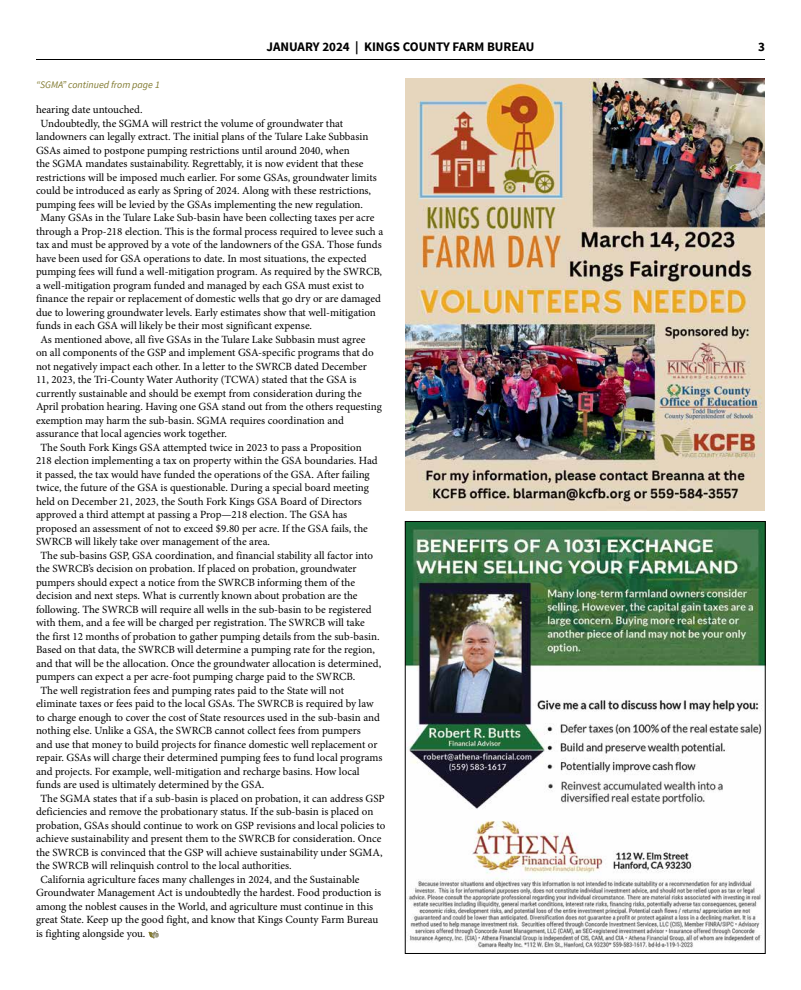
<style>
.page{position:relative;width:801px;height:990px;background:#fff}
.page>*{position:absolute;margin:0;border:0;box-sizing:border-box;transform-origin:0 0}
.t1{font:700 13px "Source Sans Pro";color:#000}
.t2{font:11px "Minion Pro";color:#000}
.t3{font:italic 10px "Source Sans Pro";color:#817a30}
</style>
<div class="page">
<hr style="left:36px;top:59px;width:729px;height:1px;background:#000">
<img style="left:407px;top:523px;width:357px;height:426px">
<div style="left:405px;top:521px;width:361px;height:433px;border:1px solid #000"></div>
<img style="left:405px;top:78px;width:360px;height:432px">
<svg style="left:148px;top:930px;width:11px;height:9px"></svg>
<p class="t1" style="left:266px;top:38px;width:270px">JANUARY 2024 | KINGS COUNTY FARM BUREAU</p>
<p class="t1" style="left:758px;top:38px;width:8px">3</p>
<p class="t3" style="left:36px;top:78px;width:125px">“SGMA” continued from page 1</p>
<p class="t2" style="left:36px;top:103px;width:108px">hearing date untouched.</p>
<p class="t2" style="left:40px;top:116px;width:304px">Undoubtedly, the SGMA will restrict the volume of groundwater that</p>
<p class="t2" style="left:36px;top:130px;width:334px">landowners can legally extract. The initial plans of the Tulare Lake Subbasin</p>
<p class="t2" style="left:36px;top:143px;width:315px">GSAs aimed to postpone pumping restrictions until around 2040, when</p>
<p class="t2" style="left:36px;top:157px;width:329px">the SGMA mandates sustainability. Regrettably, it is now evident that these</p>
<p class="t2" style="left:36px;top:170px;width:342px">restrictions will be imposed much earlier. For some GSAs, groundwater limits</p>
<p class="t2" style="left:36px;top:183px;width:337px">could be introduced as early as Spring of 2024. Along with these restrictions,</p>
<p class="t2" style="left:36px;top:197px;width:329px">pumping fees will be levied by the GSAs implementing the new regulation.</p>
<p class="t2" style="left:40px;top:210px;width:335px">Many GSAs in the Tulare Lake Sub-basin have been collecting taxes per acre</p>
<p class="t2" style="left:36px;top:224px;width:349px">through a Prop-218 election. This is the formal process required to levee such a</p>
<p class="t2" style="left:36px;top:237px;width:347px">tax and must be approved by a vote of the landowners of the GSA. Those funds</p>
<p class="t2" style="left:36px;top:251px;width:332px">have been used for GSA operations to date. In most situations, the expected</p>
<p class="t2" style="left:36px;top:264px;width:348px">pumping fees will fund a well-mitigation program. As required by the SWRCB,</p>
<p class="t2" style="left:36px;top:278px;width:330px">a well-mitigation program funded and managed by each GSA must exist to</p>
<p class="t2" style="left:36px;top:291px;width:346px">finance the repair or replacement of domestic wells that go dry or are damaged</p>
<p class="t2" style="left:36px;top:305px;width:341px">due to lowering groundwater levels. Early estimates show that well-mitigation</p>
<p class="t2" style="left:36px;top:318px;width:278px">funds in each GSA will likely be their most significant expense.</p>
<p class="t2" style="left:40px;top:332px;width:326px">As mentioned above, all five GSAs in the Tulare Lake Subbasin must agree</p>
<p class="t2" style="left:36px;top:345px;width:339px">on all components of the GSP and implement GSA-specific programs that do</p>
<p class="t2" style="left:36px;top:359px;width:332px">not negatively impact each other. In a letter to the SWRCB dated December</p>
<p class="t2" style="left:36px;top:372px;width:322px">11, 2023, the Tri-County Water Authority (TCWA) stated that the GSA is</p>
<p class="t2" style="left:36px;top:386px;width:327px">currently sustainable and should be exempt from consideration during the</p>
<p class="t2" style="left:36px;top:399px;width:347px">April probation hearing. Having one GSA stand out from the others requesting</p>
<p class="t2" style="left:36px;top:413px;width:309px">exemption may harm the sub-basin. SGMA requires coordination and</p>
<p class="t2" style="left:36px;top:426px;width:192px">assurance that local agencies work together.</p>
<p class="t2" style="left:40px;top:440px;width:323px">The South Fork Kings GSA attempted twice in 2023 to pass a Proposition</p>
<p class="t2" style="left:36px;top:453px;width:343px">218 election implementing a tax on property within the GSA boundaries. Had</p>
<p class="t2" style="left:36px;top:467px;width:335px">it passed, the tax would have funded the operations of the GSA. After failing</p>
<p class="t2" style="left:36px;top:480px;width:335px">twice, the future of the GSA is questionable. During a special board meeting</p>
<p class="t2" style="left:36px;top:494px;width:328px">held on December 21, 2023, the South Fork Kings GSA Board of Directors</p>
<p class="t2" style="left:36px;top:507px;width:313px">approved a third attempt at passing a Prop—218 election. The GSA has</p>
<p class="t2" style="left:36px;top:521px;width:333px">proposed an assessment of not to exceed $9.80 per acre. If the GSA fails, the</p>
<p class="t2" style="left:36px;top:534px;width:236px">SWRCB will likely take over management of the area.</p>
<p class="t2" style="left:40px;top:548px;width:334px">The sub-basins GSP, GSA coordination, and financial stability all factor into</p>
<p class="t2" style="left:36px;top:561px;width:322px">the SWRCB’s decision on probation. If placed on probation, groundwater</p>
<p class="t2" style="left:36px;top:575px;width:321px">pumpers should expect a notice from the SWRCB informing them of the</p>
<p class="t2" style="left:36px;top:588px;width:323px">decision and next steps. What is currently known about probation are the</p>
<p class="t2" style="left:36px;top:602px;width:337px">following. The SWRCB will require all wells in the sub-basin to be registered</p>
<p class="t2" style="left:36px;top:615px;width:330px">with them, and a fee will be charged per registration. The SWRCB will take</p>
<p class="t2" style="left:36px;top:629px;width:345px">the first 12 months of probation to gather pumping details from the sub-basin.</p>
<p class="t2" style="left:36px;top:642px;width:341px">Based on that data, the SWRCB will determine a pumping rate for the region,</p>
<p class="t2" style="left:36px;top:656px;width:347px">and that will be the allocation. Once the groundwater allocation is determined,</p>
<p class="t2" style="left:36px;top:669px;width:321px">pumpers can expect a per acre-foot pumping charge paid to the SWRCB.</p>
<p class="t2" style="left:40px;top:683px;width:305px">The well registration fees and pumping rates paid to the State will not</p>
<p class="t2" style="left:36px;top:696px;width:339px">eliminate taxes or fees paid to the local GSAs. The SWRCB is required by law</p>
<p class="t2" style="left:36px;top:710px;width:345px">to charge enough to cover the cost of State resources used in the sub-basin and</p>
<p class="t2" style="left:36px;top:723px;width:326px">nothing else. Unlike a GSA, the SWRCB cannot collect fees from pumpers</p>
<p class="t2" style="left:36px;top:737px;width:343px">and use that money to build projects for finance domestic well replacement or</p>
<p class="t2" style="left:36px;top:750px;width:348px">repair. GSAs will charge their determined pumping fees to fund local programs</p>
<p class="t2" style="left:36px;top:764px;width:325px">and projects. For example, well-mitigation and recharge basins. How local</p>
<p class="t2" style="left:36px;top:777px;width:230px">funds are used is ultimately determined by the GSA.</p>
<p class="t2" style="left:40px;top:791px;width:346px">The SGMA states that if a sub-basin is placed on probation, it can address GSP</p>
<p class="t2" style="left:36px;top:804px;width:339px">deficiencies and remove the probationary status. If the sub-basin is placed on</p>
<p class="t2" style="left:36px;top:818px;width:351px">probation, GSAs should continue to work on GSP revisions and local policies to</p>
<p class="t2" style="left:36px;top:831px;width:347px">achieve sustainability and present them to the SWRCB for consideration. Once</p>
<p class="t2" style="left:36px;top:845px;width:348px">the SWRCB is convinced that the GSP will achieve sustainability under SGMA,</p>
<p class="t2" style="left:36px;top:858px;width:257px">the SWRCB will relinquish control to the local authorities.</p>
<p class="t2" style="left:40px;top:872px;width:321px">California agriculture faces many challenges in 2024, and the Sustainable</p>
<p class="t2" style="left:36px;top:885px;width:347px">Groundwater Management Act is undoubtedly the hardest. Food production is</p>
<p class="t2" style="left:36px;top:899px;width:339px">among the noblest causes in the World, and agriculture must continue in this</p>
<p class="t2" style="left:36px;top:912px;width:344px">great State. Keep up the good fight, and know that Kings County Farm Bureau</p>
<p class="t2" style="left:36px;top:926px;width:111px">is fighting alongside you.</p>
</div>
